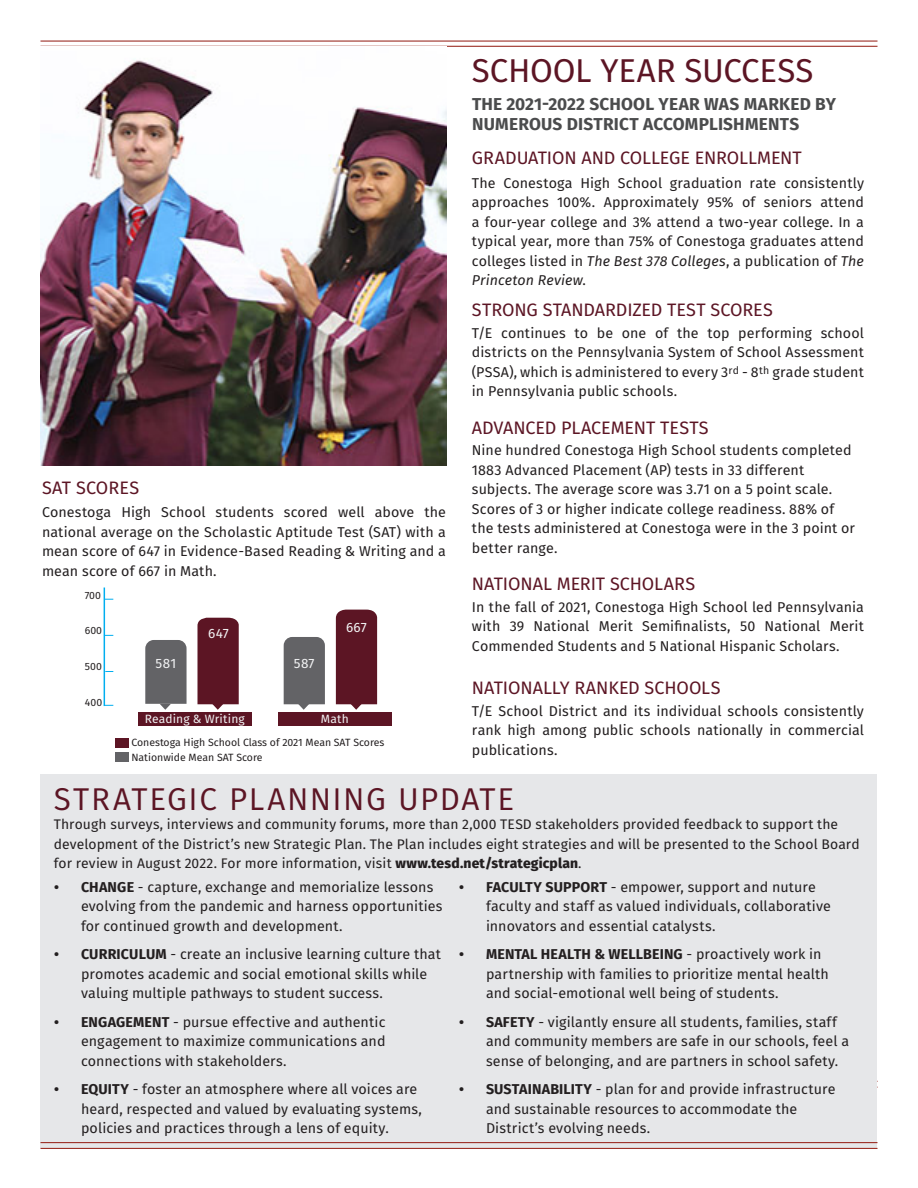
<style>
.page{position:relative;width:918px;height:1188px;background:#fff}
.page>*{position:absolute;margin:0;border:0;box-sizing:border-box;transform-origin:0 0}
.Title-1{font:33px "Fira Sans";letter-spacing:-.005em;color:#5c1524}
.Title-1-2{font:31.5px "Fira Sans";letter-spacing:.045em;color:#5c1524}
.Body_Text{font:18px "Fira Sans";letter-spacing:-.005em;color:#5c1524}
.SubTitle1{font:18px "Fira Sans";letter-spacing:-.005em;color:#5c1524}
.SubTitle1-2{font:700 17.25px/19.5px "Fira Sans";letter-spacing:.01em;color:#4b4c4d}
.SubTitle1-3{font:14.25px/19.5px "Fira Sans";letter-spacing:.005em;color:#231f20}
.Body_Text-2{font:14.25px/19.5px "Fira Sans";letter-spacing:.005em;color:#231f20;text-align:justify}
.Body_Text-3{font:13.8px/19.5px "Fira Sans";letter-spacing:.01em;color:#231f20}
.t1{font:13.5px "Fira Sans";letter-spacing:.015em;color:#f2f3f4}
.t2{font:12px "Fira Sans";letter-spacing:.01em;color:#f2f3f4}
.t3{font:10.5px "Fira Sans";color:#231f20}
.s1{font-style:italic}
.s2{font-weight:800}
.s3{font-weight:700}
</style>
<div class="page">
<hr style="left:40px;top:40px;width:838px;height:2px;background:#9d3128">
<hr style="left:40px;top:46px;width:838px;height:1px;background:#9d3128">
<div style="left:40px;top:774px;width:838px;height:374px;background:#e6e7e9"></div>
<div style="left:138px;top:712px;width:114px;height:14px;background:#5c1524"></div>
<div style="left:278px;top:712px;width:114px;height:14px;background:#5c1524"></div>
<div style="left:115px;top:752px;width:14px;height:10px;background:#636366"></div>
<div style="left:115px;top:738px;width:14px;height:10px;background:#5c1524"></div>
<hr style="left:104px;top:588px;width:1px;height:118px;background:#00aeef">
<svg style="left:145px;top:640px;width:42px;height:70px;background:#737375"></svg>
<svg style="left:197px;top:618px;width:42px;height:92px;background:#682735"></svg>
<svg style="left:284px;top:637px;width:41px;height:73px;background:#6f6f72"></svg>
<div style="left:336px;top:610px;width:41px;height:100px;background:#5c1524"></div>
<hr style="left:40px;top:1142px;width:838px;height:1px;background:#9d3128">
<hr style="left:40px;top:1148px;width:838px;height:1px;background:#9d3128">
<img style="left:40px;top:60px;width:407px;height:405px">
<p class="SubTitle1" style="left:42px;top:474px;width:99px">SAT SCORES</p>
<p class="SubTitle1-3" style="left:42px;top:502px;width:406px;text-align:justify">Conestoga High School students scored well above the national average on the Scholastic Aptitude Test (SAT) with a mean score of 647 in Evidence-Based Reading &amp; Writing and a mean score of 667 in Math.</p>
<p class="t3" style="left:85px;top:588px;width:18px">700</p>
<p class="t3" style="left:85px;top:622px;width:19px">600</p>
<p class="t3" style="left:85px;top:659px;width:18px">500</p>
<p class="t3" style="left:85px;top:694px;width:19px">400</p>
<p class="t1" style="left:156px;top:654px;width:22px">581</p>
<p class="t1" style="left:208px;top:623px;width:22px">647</p>
<p class="t1" style="left:294px;top:654px;width:22px">587</p>
<p class="t1" style="left:346px;top:617px;width:22px">667</p>
<p class="t2" style="left:145px;top:709px;width:101px">Reading &amp; Writing</p>
<p class="t2" style="left:321px;top:710px;width:29px">Math</p>
<p class="t3" style="left:131px;top:735px;width:254px">Conestoga High School Class of 2021 Mean SAT Scores</p>
<p class="t3" style="left:131px;top:749px;width:133px">Nationwide Mean SAT Score</p>
<p class="Title-1" style="left:472px;top:46px;width:343px">SCHOOL YEAR SUCCESS</p>
<p class="SubTitle1-2" style="left:472px;top:93px;width:365px">THE 2021-2022 SCHOOL YEAR WAS MARKED BY<br>NUMEROUS DISTRICT ACCOMPLISHMENTS</p>
<p class="SubTitle1" style="left:472px;top:144px;width:331px">GRADUATION AND COLLEGE ENROLLMENT</p>
<p class="SubTitle1-3" style="left:472px;top:172px;width:394px;text-align:justify">The Conestoga High School graduation rate consistently approaches 100%. Approximately 95% of seniors attend a four-year college and 3% attend a two-year college. In a typical year, more than 75% of Conestoga graduates attend colleges listed in <span class="s1">The Best 378 Colleges</span>, a publication of <span class="s1">The Princeton Review</span>.</p>
<p class="Body_Text" style="left:472px;top:296px;width:302px">STRONG STANDARDIZED TEST SCORES</p>
<p class="Body_Text-2" style="left:472px;top:323px;width:394px">T/E continues to be one of the top performing school districts on the Pennsylvania System of School Assessment (PSSA), which is administered to every 3<sup>rd</sup> - 8<sup>th</sup> grade student in Pennsylvania public schools.</p>
<p class="Body_Text" style="left:472px;top:414px;width:238px">ADVANCED PLACEMENT TESTS</p>
<p class="Body_Text-2" style="left:472px;top:440px;width:385px;text-align:left">Nine hundred Conestoga High School students completed 1883 Advanced Placement (AP) tests in 33 different subjects. The average score was 3.71 on a 5 point scale.<br>Scores of 3 or higher indicate college readiness. 88% of the tests administered at Conestoga were in the 3 point or better range.</p>
<p class="Body_Text" style="left:472px;top:570px;width:225px">NATIONAL MERIT SCHOLARS</p>
<p class="Body_Text-2" style="left:472px;top:597px;width:394px">In the fall of 2021, Conestoga High School led Pennsylvania with 39 National Merit Semifinalists, 50 National Merit Commended Students and 5 National Hispanic Scholars.</p>
<p class="Body_Text" style="left:472px;top:674px;width:250px">NATIONALLY RANKED SCHOOLS</p>
<p class="Body_Text-2" style="left:472px;top:700px;width:394px">T/E School District and its individual schools consistently rank high among public schools nationally in commercial publications.</p>
<p class="Title-1-2" style="left:54px;top:776px;width:462px">STRATEGIC PLANNING UPDATE</p>
<p class="Body_Text-3" style="left:54px;top:814px;width:807px">Through surveys, interviews and community forums, more than 2,000 TESD stakeholders provided feedback to support the development of the District’s new Strategic Plan. The Plan includes eight strategies and will be presented to the School Board for review in August 2022. For more information, visit <span class="s2">www.tesd.net/strategicplan</span>.</p>
<p class="SubTitle1-3" style="left:81px;top:877px;width:363px;text-indent:-27px"><span class="s3">• CHANGE</span> - capture, exchange and memorialize lessons evolving from the pandemic and harness opportunities for continued growth and development.</p>
<p class="SubTitle1-3" style="left:81px;top:944px;width:361px;text-indent:-27px"><span class="s3">• CURRICULUM</span> - create an inclusive learning culture that promotes academic and social emotional skills while valuing multiple pathways to student success.</p>
<p class="SubTitle1-3" style="left:81px;top:1012px;width:306px;text-align:justify;text-indent:-27px"><span class="s3">• ENGAGEMENT</span> - pursue effective and authentic engagement to maximize communications and connections with stakeholders.</p>
<p class="SubTitle1-3" style="left:81px;top:1079px;width:342px;text-indent:-27px"><span class="s3">• EQUITY</span> - foster an atmosphere where all voices are heard, respected and valued by evaluating systems, policies and practices through a lens of equity.</p>
<p class="SubTitle1-3" style="left:486px;top:877px;width:347px;text-indent:-27px"><span class="s3">• FACULTY SUPPORT</span> - empower, support and nuture faculty and staff as valued individuals, collaborative innovators and essential catalysts.</p>
<p class="SubTitle1-3" style="left:486px;top:944px;width:344px;text-indent:-27px"><span class="s3">• MENTAL HEALTH &amp; WELLBEING</span> - proactively work in partnership with families to prioritize mental health and social-emotional well being of students.</p>
<p class="SubTitle1-3" style="left:486px;top:1012px;width:365px;text-indent:-27px"><span class="s3">• SAFETY</span> - vigilantly ensure all students, families, staff and community members are safe in our schools, feel a sense of belonging, and are partners in school safety.</p>
<p class="SubTitle1-3" style="left:486px;top:1079px;width:351px;text-indent:-27px"><span class="s3">• SUSTAINABILITY</span> - plan for and provide infrastructure and sustainable resources to accommodate the<br>District’s evolving needs.</p>
</div>
